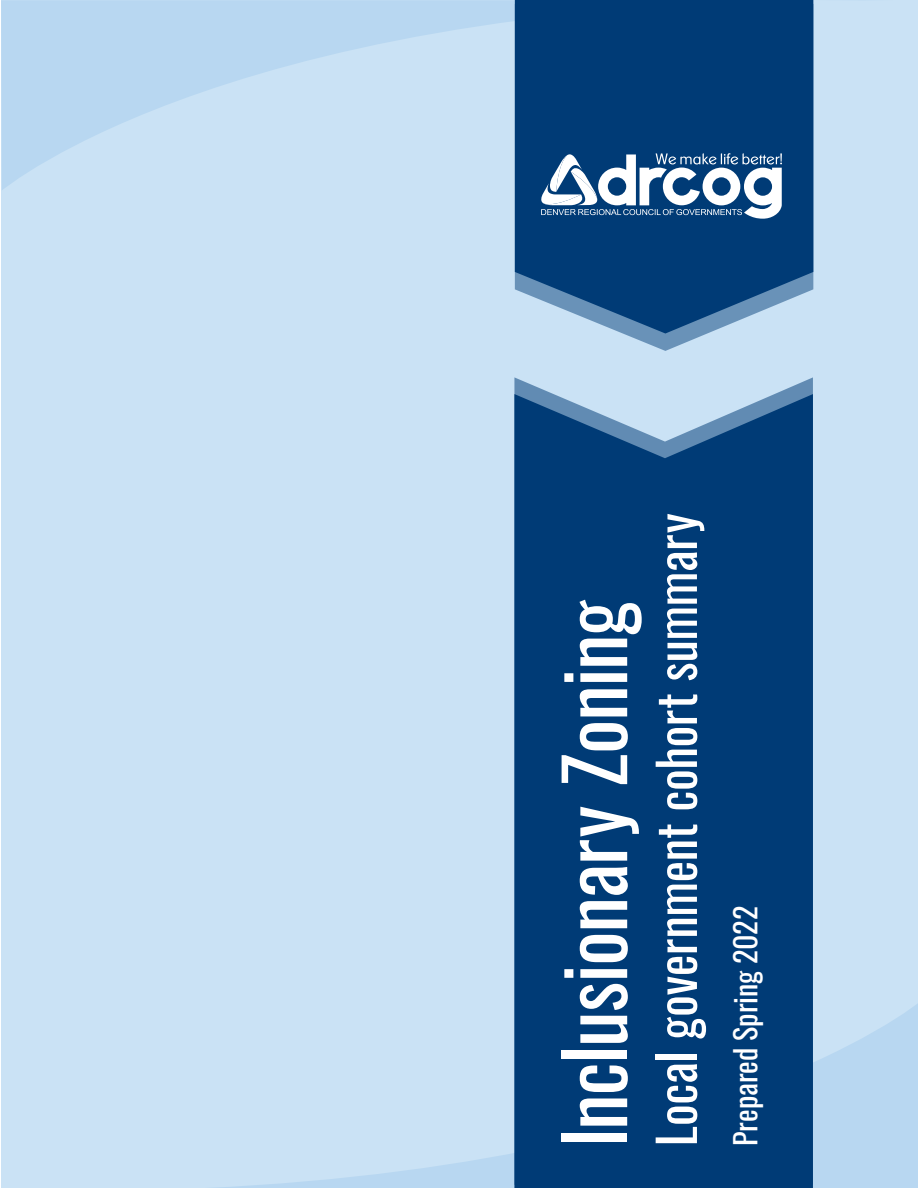
<style>
.page{position:relative;width:918px;height:1188px;background:#fff}
.page>*{position:absolute;margin:0;border:0;box-sizing:border-box;transform-origin:0 0}
.Cover_Title{font:81px "Oswald";letter-spacing:-.015em;color:#fff}
.Cover_Title-2{font:51px "Oswald";letter-spacing:-.005em;color:#fff}
.Chapter_Title{font:30px "Oswald";color:#fff}
</style>
<div class="page">
<div style="left:1px;top:0;width:917px;height:1188px;background:#cae2f5"></div>
<svg style="left:217px;top:1004px;width:701px;height:184px"></svg>
<svg style="left:1px;top:0;width:813px;height:191px"></svg>
<svg style="left:624px;top:334px;width:82px;height:17px"></svg>
<svg style="left:515px;top:0;width:298px;height:334px;background:#114980"></svg>
<div style="left:514px;top:394px;width:299px;height:794px;background:#003b76"></div>
<svg style="left:539px;top:152px;width:243px;height:67px;background:#678aad"></svg>
<h1 class="Cover_Title" style="left:522px;top:1148px;width:550px;rotate:-90deg">Inclusionary Zoning</h1>
<h1 class="Cover_Title-2" style="left:631px;top:1146px;width:635px;rotate:-90deg">Local government cohort summary</h1>
<h1 class="Chapter_Title" style="left:719px;top:1146px;width:242px;rotate:-90deg">Prepared Spring 2022</h1>
</div>
